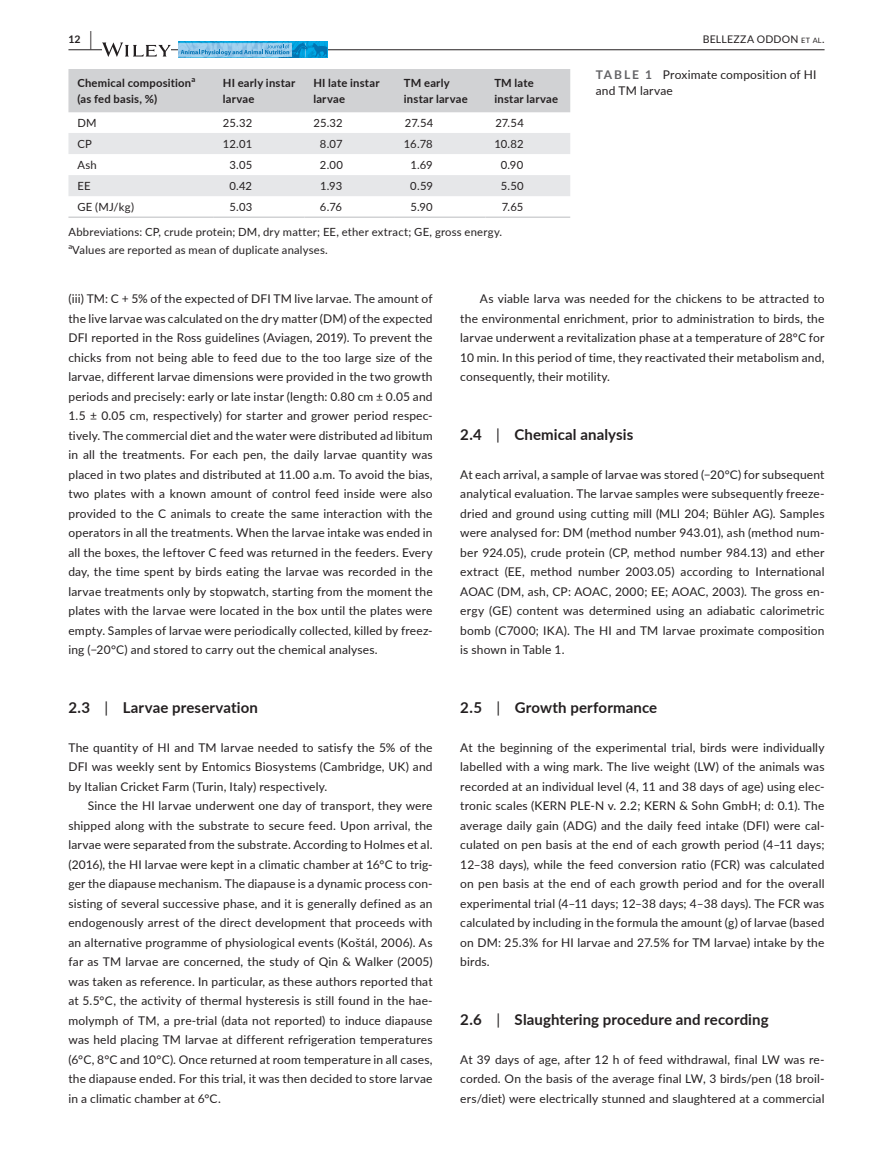
<style>
.page{position:relative;width:893px;height:1174px;background:#fff}
.page>*{position:absolute;margin:0;border:0;box-sizing:border-box;transform-origin:0 0}
.t1{font:700 15px "Lato";letter-spacing:.01em;color:#231f20}
.t2{font:12px/19.5px "Lato";letter-spacing:.015em;color:#231f20;text-align:justify}
.t3{font:11.25px "Lato";letter-spacing:.015em;color:#231f20}
.t4{font:700 11.25px/15.8px "Lato";letter-spacing:.02em;color:#231f20}
.t5{font:10.5px "Lato";letter-spacing:.02em;color:#231f20}
.t6{font:700 10.5px "Lato";color:#231f20}
.t7{font:700 7.8px "Lato";color:#231f20}
.t8{font:7.8px "Lato";color:#231f20}
.s1{font-size:19.5px}
.s2{font-size:7.35px}
.s3{font-weight:700;color:#636366}
.s4{font-weight:400}
</style>
<div class="page">
<hr style="left:68px;top:49px;width:756px;height:1px;background:#231f20">
<svg style="left:102px;top:42px;width:69px;height:15px"></svg>
<img style="left:179px;top:41px;width:148px;height:17px">
<img style="left:179px;top:43px;width:2px;height:13px">
<svg style="left:181px;top:42px;width:146px;height:16px"></svg>
<div style="left:68px;top:69px;width:502px;height:43px;background:#d1d2d4"></div>
<svg style="left:68px;top:133px;width:502px;height:63px"></svg>
<hr style="left:68px;top:216px;width:146px;height:2px;background:#d1d2d4">
<hr style="left:214px;top:216px;width:90px;height:2px;background:#d1d2d4">
<hr style="left:304px;top:216px;width:91px;height:2px;background:#d1d2d4">
<hr style="left:395px;top:216px;width:90px;height:2px;background:#d1d2d4">
<hr style="left:485px;top:216px;width:85px;height:2px;background:#d1d2d4">
<p class="t6" style="left:68px;top:31px;width:25px">12 <span class="s1">|</span></p>
<p class="t5" style="left:703px;top:31px;width:123px">BELLEZZA ODDON <span class="s2">et al</span>.</p>
<p class="t4" style="left:77px;top:75px;width:115px">Chemical composition</p>
<p class="t7" style="left:191px;top:74px;width:5px">a</p>
<p class="t4" style="left:77px;top:91px;width:81px">(as fed basis, %)</p>
<p class="t4" style="left:223px;top:75px;width:74px">HI early instar larvae</p>
<p class="t4" style="left:313px;top:75px;width:68px">HI late instar larvae</p>
<p class="t4" style="left:404px;top:75px;width:65px">TM early instar larvae</p>
<p class="t4" style="left:494px;top:75px;width:65px">TM late instar larvae</p>
<p class="t3" style="left:77px;top:115px;width:21px">DM</p>
<p class="t3" style="left:223px;top:115px;width:31px">25.32</p>
<p class="t3" style="left:313px;top:115px;width:31px">25.32</p>
<p class="t3" style="left:405px;top:115px;width:30px">27.54</p>
<p class="t3" style="left:495px;top:115px;width:30px">27.54</p>
<p class="t3" style="left:77px;top:136px;width:16px">CP</p>
<p class="t3" style="left:223px;top:136px;width:31px">12.01</p>
<p class="t3" style="left:320px;top:136px;width:24px">8.07</p>
<p class="t3" style="left:404px;top:136px;width:30px">16.78</p>
<p class="t3" style="left:494px;top:136px;width:31px">10.82</p>
<p class="t3" style="left:77px;top:157px;width:21px">Ash</p>
<p class="t3" style="left:229px;top:157px;width:24px">3.05</p>
<p class="t3" style="left:320px;top:157px;width:25px">2.00</p>
<p class="t3" style="left:410px;top:157px;width:24px">1.69</p>
<p class="t3" style="left:501px;top:157px;width:24px">0.90</p>
<p class="t3" style="left:77px;top:178px;width:15px">EE</p>
<p class="t3" style="left:230px;top:178px;width:24px">0.42</p>
<p class="t3" style="left:320px;top:178px;width:24px">1.93</p>
<p class="t3" style="left:410px;top:178px;width:24px">0.59</p>
<p class="t3" style="left:501px;top:178px;width:24px">5.50</p>
<p class="t3" style="left:77px;top:199px;width:58px">GE (MJ/kg)</p>
<p class="t3" style="left:230px;top:199px;width:24px">5.03</p>
<p class="t3" style="left:320px;top:199px;width:23px">6.76</p>
<p class="t3" style="left:410px;top:199px;width:24px">5.90</p>
<p class="t3" style="left:502px;top:199px;width:23px">7.65</p>
<p class="t3" style="left:68px;top:224px;width:435px">Abbreviations: CP, crude protein; DM, dry matter; EE, ether extract; GE, gross energy.</p>
<p class="t8" style="left:68px;top:240px;width:5px">a</p>
<p class="t3" style="left:72px;top:242px;width:257px">Values are reported as mean of duplicate analyses.</p>
<p class="t2" style="left:596px;top:66px;width:222px;line-height:16.5px"><span class="s3">TABLE 1</span> Proximate composition of HI and TM larvae</p>
<p class="t2" style="left:68px;top:288px;width:366px">(iii) TM: C + 5% of the expected of DFI TM live larvae. The amount of the live larvae was calculated on the dry matter (DM) of the expected DFI reported in the Ross guidelines (Aviagen, 2019). To prevent the chicks from not being able to feed due to the too large size of the larvae, different larvae dimensions were provided in the two growth periods and precisely: early or late instar (length: 0.80 cm ± 0.05 and 1.5 ± 0.05 cm, respectively) for starter and grower period respec&shy;tively. The commercial diet and the water were distributed ad libitum in all the treatments. For each pen, the daily larvae quantity was placed in two plates and distributed at 11.00 a.m. To avoid the bias, two plates with a known amount of control feed inside were also provided to the C animals to create the same interaction with the operators in all the treatments. When the larvae intake was ended in all the boxes, the leftover C feed was returned in the feeders. Every day, the time spent by birds eating the larvae was recorded in the larvae treatments only by stopwatch, starting from the moment the plates with the larvae were located in the box until the plates were empty. Samples of larvae were periodically collected, killed by freez&shy;ing (−20°C) and stored to carry out the chemical analyses.</p>
<p class="t1" style="left:68px;top:696px;width:191px">2.3 <span class="s4">|</span> Larvae preservation</p>
<p class="t2" style="left:68px;top:737px;width:366px">The quantity of HI and TM larvae needed to satisfy the 5% of the DFI was weekly sent by Entomics Biosystems (Cambridge, UK) and by Italian Cricket Farm (Turin, Italy) respectively.</p>
<p class="t2" style="left:68px;top:795px;width:366px;text-indent:20px">Since the HI larvae underwent one day of transport, they were shipped along with the substrate to secure feed. Upon arrival, the larvae were separated from the substrate. According to Holmes et al. (2016), the HI larvae were kept in a climatic chamber at 16°C to trig&shy;ger the diapause mechanism. The diapause is a dynamic process con&shy;sisting of several successive phase, and it is generally defined as an endogenously arrest of the direct development that proceeds with an alternative programme of physiological events (Koštál, 2006). As far as TM larvae are concerned, the study of Qin &amp; Walker (2005) was taken as reference. In particular, as these authors reported that at 5.5°C, the activity of thermal hysteresis is still found in the hae&shy;molymph of TM, a pre-trial (data not reported) to induce diapause was held placing TM larvae at different refrigeration temperatures (6°C, 8°C and 10°C). Once returned at room temperature in all cases, the diapause ended. For this trial, it was then decided to store larvae in a climatic chamber at 6°C.</p>
<p class="t2" style="left:460px;top:288px;width:366px;text-indent:20px">As viable larva was needed for the chickens to be attracted to the environmental enrichment, prior to administration to birds, the larvae underwent a revitalization phase at a temperature of 28°C for 10 min. In this period of time, they reactivated their metabolism and, consequently, their motility.</p>
<p class="t1" style="left:460px;top:423px;width:175px">2.4 <span class="s4">|</span> Chemical analysis</p>
<p class="t2" style="left:460px;top:464px;width:366px">At each arrival, a sample of larvae was stored (−20°C) for subsequent analytical evaluation. The larvae samples were subsequently freeze&shy;dried and ground using cutting mill (MLI 204; Bühler AG). Samples were analysed for: DM (method number 943.01), ash (method num&shy;ber 924.05), crude protein (CP, method number 984.13) and ether extract (EE, method number 2003.05) according to International AOAC (DM, ash, CP: AOAC, 2000; EE; AOAC, 2003). The gross en&shy;ergy (GE) content was determined using an adiabatic calorimetric bomb (C7000; IKA). The HI and TM larvae proximate composition is shown in Table 1.</p>
<p class="t1" style="left:460px;top:696px;width:198px">2.5 <span class="s4">|</span> Growth performance</p>
<p class="t2" style="left:460px;top:737px;width:366px">At the beginning of the experimental trial, birds were individually labelled with a wing mark. The live weight (LW) of the animals was recorded at an individual level (4, 11 and 38 days of age) using elec&shy;tronic scales (KERN PLE-N v. 2.2; KERN &amp; Sohn GmbH; d: 0.1). The average daily gain (ADG) and the daily feed intake (DFI) were cal&shy;culated on pen basis at the end of each growth period (4–11 days; 12–38 days), while the feed conversion ratio (FCR) was calculated on pen basis at the end of each growth period and for the overall experimental trial (4–11 days; 12–38 days; 4–38 days). The FCR was calculated by including in the formula the amount (g) of larvae (based on DM: 25.3% for HI larvae and 27.5% for TM larvae) intake by the birds.</p>
<p class="t1" style="left:460px;top:1008px;width:310px">2.6 <span class="s4">|</span> Slaughtering procedure and recording</p>
<p class="t2" style="left:460px;top:1049px;width:366px">At 39 days of age, after 12 h of feed withdrawal, final LW was re&shy;corded. On the basis of the average final LW, 3 birds/pen (18 broil&shy;ers/diet) were electrically stunned and slaughtered at a commercial</p>
</div>
